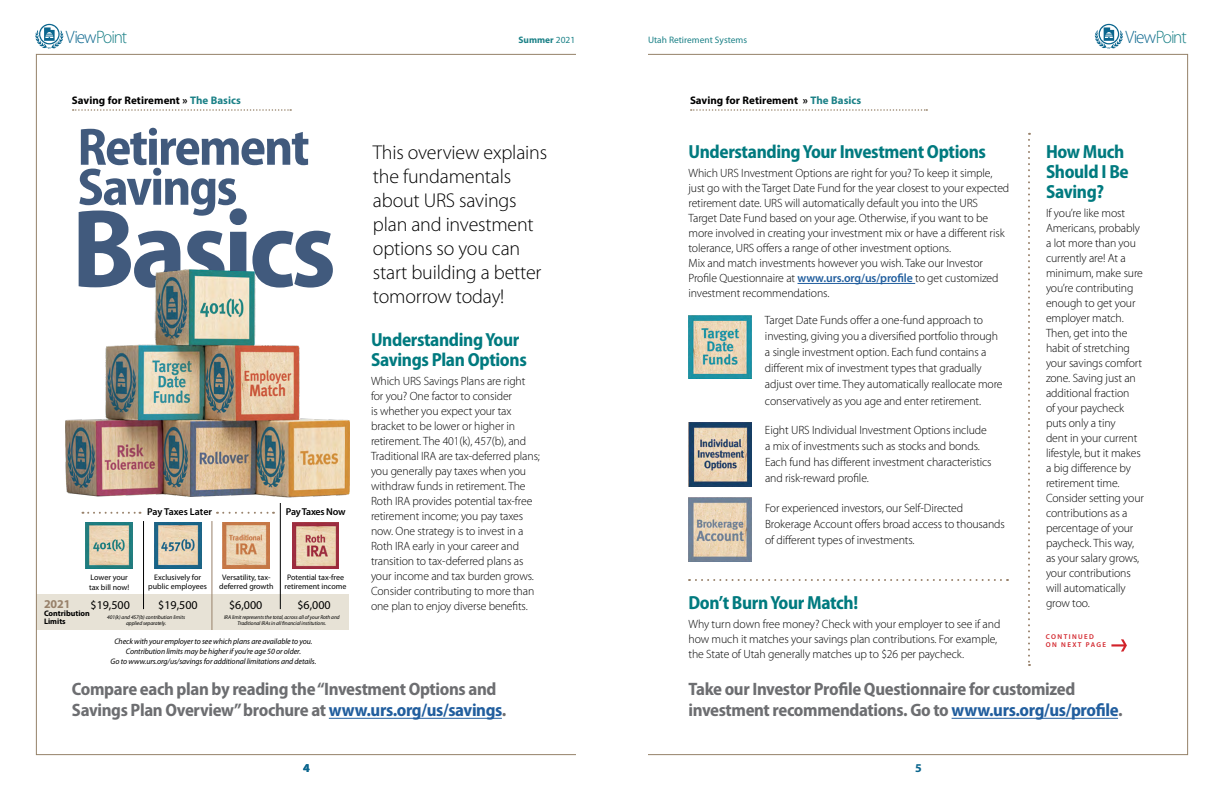
<style>
.page{position:relative;width:1224px;height:792px;background:#fff}
.page>*{position:absolute;margin:0;border:0;box-sizing:border-box;transform-origin:0 0}
.t1{font:700 semi-condensed 112px "Myriad Pro";letter-spacing:-.035em;color:#415a7d}
.t2{font:700 semi-condensed 53px/40px "Myriad Pro";letter-spacing:-.035em;color:#415a7d}
.t3{font:300 20px/24px "Myriad Pro";letter-spacing:-.01em;color:#000}
.t4{font:700 semi-condensed 19px/20px "Myriad Pro";letter-spacing:-.02em;color:#007a7f}
.t5{font:700 semi-condensed 18px/22px "Myriad Pro";letter-spacing:-.02em;color:#6d6e71}
.t6{font:300 18px "Myriad Pro";letter-spacing:-.06em;color:#1b8187;scale:.96 1}
.t7{font:300 12px/15px "Myriad Pro";letter-spacing:-.01em;color:#000}
.t8{font:12px "Myriad Pro";color:#000}
.t9{font:700 12px "Myriad Pro";color:#98816a}
.t10{font:700 12px "Myriad Pro";color:#0b668e}
.t11{font:700 11px "Myriad Pro";color:#000}
.t12{font:600 10px "Myriad Pro";letter-spacing:-.005em;color:#000}
.t13{font:600 10px "Myriad Pro";letter-spacing:-.025em;color:#000}
.t14{font:9.4px "Myriad Pro";color:#1b8187}
.t15{font:700 9.4px "Myriad Pro";color:#1b8187}
.t16{font:italic 8px/10px "Myriad Pro";letter-spacing:-.01em;color:#000;text-align:center}
.t17{font:8px/9px "Myriad Pro";color:#000;text-align:center}
.t18{font:700 8px/8px "Myriad Pro";color:#000}
.t19{font:600 7px/8.4px "Myriad Pro";letter-spacing:.2em;color:#d2232a}
.t20{font:italic 5.5px/6.5px "Myriad Pro";letter-spacing:-.01em;color:#000;text-align:center}
.s1{color:#0b668e}
.s2{font-weight:400}
.s3{color:#1b8187}
.s4{font-weight:600;color:#215e9e}
.s5{color:#215e9e}
</style>
<div class="page">
<svg style="left:73px;top:109px;width:218px;height:2px"></svg>
<svg style="left:691px;top:109px;width:236px;height:2px"></svg>
<hr style="left:329px;top:718px;width:173px;height:1px;background:#215e9e">
<hr style="left:952px;top:718px;width:166px;height:1px;background:#215e9e">
<hr style="left:798px;top:283px;width:117px;height:1px;background:#215e9e">
<svg style="left:217px;top:512px;width:57px;height:2px"></svg>
<svg style="left:82px;top:512px;width:59px;height:2px"></svg>
<div style="left:36px;top:594px;width:313px;height:36px;background:#e7e2d6"></div>
<hr style="left:211px;top:521px;width:1px;height:109px;background:#98816a">
<hr style="left:143px;top:521px;width:1px;height:88px;background:#000">
<hr style="left:280px;top:503px;width:1px;height:106px;background:#000">
<svg style="left:1028px;top:133px;width:2px;height:533px"></svg>
<svg style="left:689px;top:579px;width:312px;height:2px"></svg>
<svg style="left:1111px;top:639px;width:16px;height:13px"></svg>
<img style="left:688px;top:316px;width:64px;height:63px">
<svg style="left:1095px;top:24px;width:28px;height:25px"></svg>
<svg style="left:35px;top:24px;width:28px;height:25px"></svg>
<img style="left:66px;top:269px;width:283px;height:229px">
<img style="left:688px;top:423px;width:64px;height:63px">
<img style="left:688px;top:498px;width:64px;height:63px">
<img style="left:86px;top:522px;width:47px;height:47px">
<img style="left:154px;top:522px;width:47px;height:47px">
<img style="left:223px;top:522px;width:47px;height:47px">
<img style="left:292px;top:522px;width:47px;height:47px">
<h3 class="t6" style="left:66px;top:26px;width:65px"><span class="s1">View</span>Point</h3>
<p class="t15" style="left:519px;top:34px;width:58px">Summer <span class="s2">2021</span></p>
<p class="t14" style="left:648px;top:34px;width:101px">Utah Retirement Systems</p>
<h3 class="t6" style="left:1125px;top:26px;width:65px"><span class="s1">View</span>Point</h3>
<p class="t11" style="left:72px;top:93px;width:170px">Saving for Retirement » <span class="s3">The Basics</span></p>
<p class="t11" style="left:690px;top:93px;width:173px">Saving for Retirement » <span class="s3">The Basics</span></p>
<h2 class="t2" style="left:77px;top:128px;width:234px">Retirement<br>Savings</h2>
<h3 class="t3" style="left:373px;top:140px;width:176px">This overview explains the fundamentals about URS savings plan and investment options so you can start building a better tomorrow today!</h3>
<h3 class="t4" style="left:371px;top:330px;width:157px">Understanding Your<br>Savings Plan Options</h3>
<p class="t7" style="left:371px;top:374px;width:170px">Which URS Savings Plans are right for you? One factor to consider<br>is whether you expect your tax bracket to be lower or higher in retirement. The 401(k), 457(b), and Traditional IRA are tax-deferred plans; you generally pay taxes when you withdraw funds in retirement. The Roth IRA provides potential tax-free retirement income; you pay taxes now. One strategy is to invest in a Roth IRA early in your career and transition to tax-deferred plans as your income and tax burden grows.<br>Consider contributing to more than one plan to enjoy diverse benefits.</p>
<h3 class="t4" style="left:688px;top:142px;width:299px">Understanding Your Investment Options</h3>
<p class="t7" style="left:688px;top:166px;width:322px">Which URS Investment Options are right for you? To keep it simple, just go with the Target Date Fund for the year closest to your expected retirement date. URS will automatically default you into the URS Target Date Fund based on your age. Otherwise, if you want to be more involved in creating your investment mix or have a different risk tolerance, URS offers a range of other investment options.<br>Mix and match investments however you wish. Take our Investor Profile Questionnaire at <span class="s4">www.urs.org/us/profile</span> to get customized investment recommendations.</p>
<h3 class="t4" style="left:1046px;top:142px;width:84px">How Much<br>Should I Be<br>Saving?</h3>
<p class="t7" style="left:1046px;top:206px;width:99px">If you’re like most<br>Americans, probably a lot more than you currently are! At a minimum, make sure you’re contributing enough to get your employer match.<br>Then, get into the habit of stretching your savings comfort zone. Saving just an additional fraction<br>of your paycheck puts only a tiny<br>dent in your current lifestyle, but it makes a big difference by retirement time.<br>Consider setting your contributions as a percentage of your paycheck. This way, as your salary grows, your contributions will automatically grow too.</p>
<h1 class="t1" style="left:71px;top:186px;width:266px">Basics</h1>
<p class="t7" style="left:765px;top:312px;width:239px;line-height:16.1px">Target Date Funds offer a one-fund approach to investing, giving you a diversified portfolio through a single investment option. Each fund contains a different mix of investment types that gradually adjust over time. They automatically reallocate more conservatively as you age and enter retirement.</p>
<p class="t7" style="left:765px;top:422px;width:228px;line-height:16.1px">Eight URS Individual Investment Options include a mix of investments such as stocks and bonds.<br>Each fund has different investment characteristics and risk-reward profile.</p>
<p class="t7" style="left:765px;top:500px;width:241px;line-height:16.1px">For experienced investors, our Self-Directed<br>Brokerage Account offers broad access to thousands of different types of investments.</p>
<p class="t12" style="left:147px;top:505px;width:66px">Pay Taxes Later</p>
<p class="t13" style="left:286px;top:505px;width:61px">Pay Taxes Now</p>
<p class="t17" style="left:89px;top:572px;width:42px;line-height:10px;text-align:left">Lower your tax bill now!</p>
<p class="t17" style="left:148px;top:572px;width:60px">Exclusively for public employees</p>
<p class="t17" style="left:219px;top:572px;width:56px">Versatility, tax&shy;deferred growth</p>
<p class="t17" style="left:285px;top:572px;width:63px">Potential tax-free retirement income</p>
<h3 class="t4" style="left:688px;top:593px;width:171px">Don’t Burn Your Match!</h3>
<p class="t7" style="left:688px;top:617px;width:313px">Why turn down free money? Check with your employer to see if and how much it matches your savings plan contributions. For example, the State of Utah generally matches up to $26 per paycheck.</p>
<p class="t9" style="left:44px;top:596px;width:28px">2021</p>
<p class="t18" style="left:44px;top:609px;width:47px">Contribution<br>Limits</p>
<p class="t8" style="left:91px;top:598px;width:41px">$19,500</p>
<p class="t8" style="left:158px;top:598px;width:41px">$19,500</p>
<p class="t8" style="left:229px;top:598px;width:35px">$6,000</p>
<p class="t8" style="left:297px;top:598px;width:35px">$6,000</p>
<p class="t20" style="left:107px;top:613px;width:79px">401(k) and 457(b) contribution limits applied separately.</p>
<p class="t20" style="left:224px;top:613px;width:117px">IRA limit represents the total, across all of your Roth and<br>Traditional IRAs in all financial institutions.</p>
<p class="t16" style="left:111px;top:636px;width:207px">Check with your employer to see which plans are available to you.<br>Contribution limits may be higher if you’re age 50 or older.<br>Go to www.urs.org/us/savings for additional limitations and details.</p>
<p class="t19" style="left:1046px;top:632px;width:62px">CONTINUED<br>ON NEXT PAGE</p>
<h3 class="t5" style="left:72px;top:678px;width:436px">Compare each plan by reading the “Investment Options and<br>Savings Plan Overview” brochure at <span class="s5">www.urs.org/us/savings</span>.</h3>
<h3 class="t5" style="left:688px;top:678px;width:436px">Take our Investor Profile Questionnaire for customized investment recommendations. Go to <span class="s5">www.urs.org/us/profile</span>.</h3>
<p class="t10" style="left:303px;top:760px;width:8px">4</p>
<p class="t10" style="left:915px;top:760px;width:8px">5</p>
</div>
